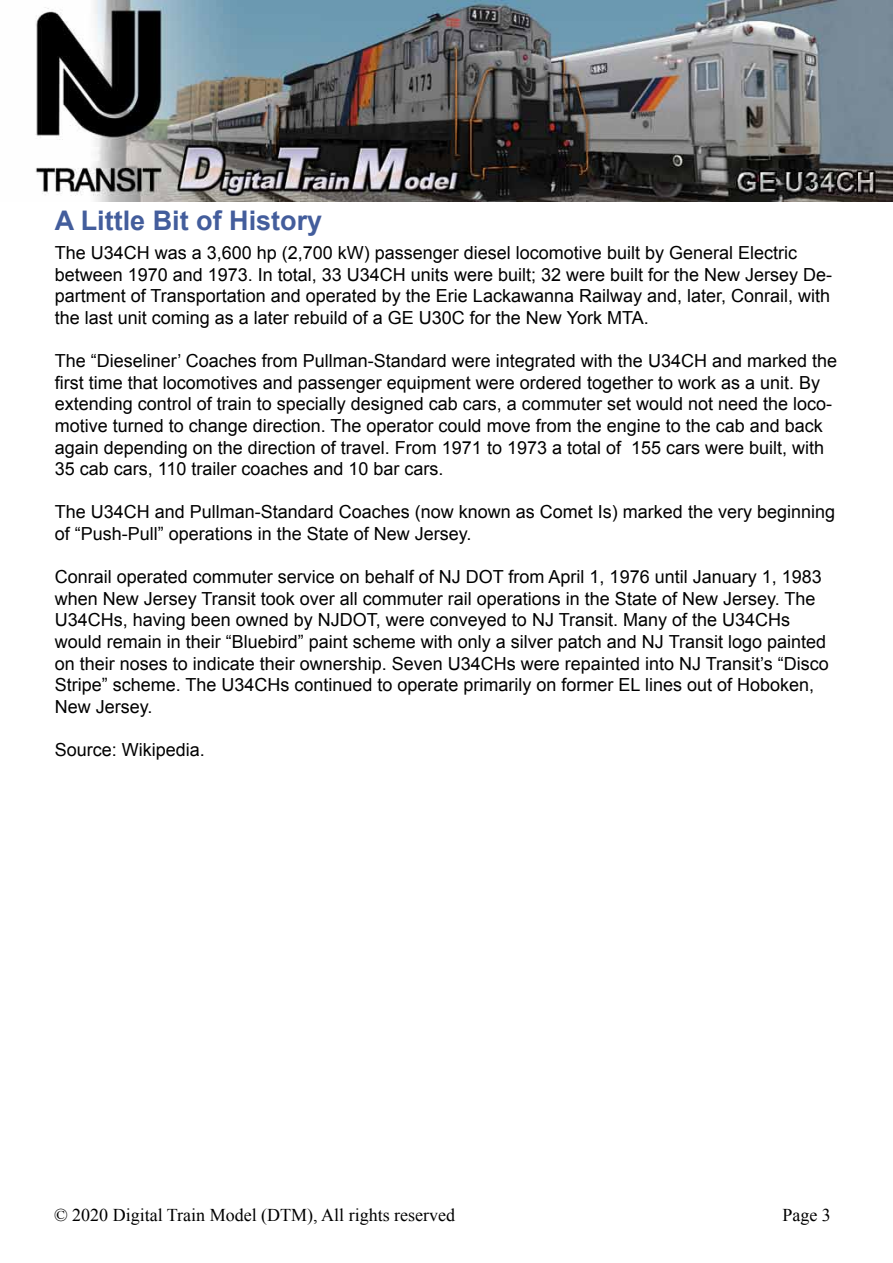
<style>
.page{position:relative;width:893px;height:1263px;background:#fff}
.page>*{position:absolute;margin:0;border:0;box-sizing:border-box;transform-origin:0 0}
.t1{font:700 27px "Arial";color:#435d9c}
.t2{font:18px/21.6px "Arial";color:#000}
.t3{font:18px "Times New Roman";color:#000}
</style>
<div class="page">
<img style="left:35px;top:0;width:858px;height:201px">
<h1 class="t1" style="left:55px;top:202px;width:269px">A Little Bit of History</h1>
<p class="t2" style="left:55px;top:242px;width:779px">The U34CH was a 3,600 hp (2,700 kW) passenger diesel locomotive built by General Electric between 1970 and 1973. In total, 33 U34CH units were built; 32 were built for the New Jersey De&shy;partment of Transportation and operated by the Erie Lackawanna Railway and, later, Conrail, with the last unit coming as a later rebuild of a GE U30C for the New York MTA.</p>
<p class="t2" style="left:55px;top:350px;width:784px">The “Dieseliner’ Coaches from Pullman-Standard were integrated with the U34CH and marked the first time that locomotives and passenger equipment were ordered together to work as a unit. By extending control of train to specially designed cab cars, a commuter set would not need the loco&shy;motive turned to change direction. The operator could move from the engine to the cab and back again depending on the direction of travel. From 1971 to 1973 a total of 155 cars were built, with 35 cab cars, 110 trailer coaches and 10 bar cars.</p>
<p class="t2" style="left:55px;top:501px;width:782px">The U34CH and Pullman-Standard Coaches (now known as Comet Is) marked the very beginning of “Push-Pull” operations in the State of New Jersey.</p>
<p class="t2" style="left:55px;top:566px;width:776px">Conrail operated commuter service on behalf of NJ DOT from April 1, 1976 until January 1, 1983 when New Jersey Transit took over all commuter rail operations in the State of New Jersey. The U34CHs, having been owned by NJDOT, were conveyed to NJ Transit. Many of the U34CHs would remain in their “Bluebird” paint scheme with only a silver patch and NJ Transit logo painted on their noses to indicate their ownership. Seven U34CHs were repainted into NJ Transit’s “Disco Stripe” scheme. The U34CHs continued to operate primarily on former EL lines out of Hoboken, New Jersey.</p>
<p class="t2" style="left:55px;top:739px;width:152px">Source: Wikipedia.</p>
<p class="t3" style="left:54px;top:1203px;width:403px">© 2020 Digital Train Model (DTM), All rights reserved</p>
<p class="t3" style="left:782px;top:1203px;width:50px">Page 3</p>
</div>
